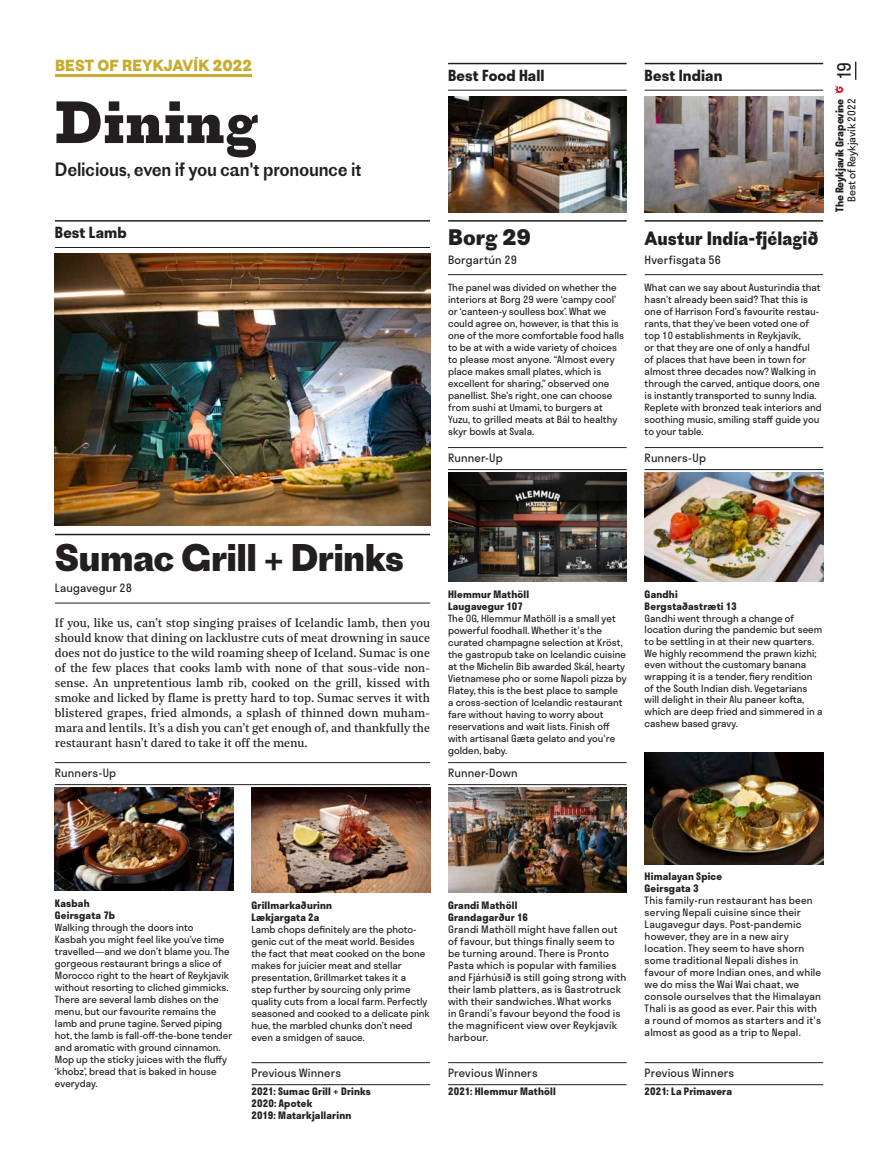
<style>
.page{position:relative;width:887px;height:1173px;background:#fff}
.page>*{position:absolute;margin:0;border:0;box-sizing:border-box;transform-origin:0 0}
.t1{font:700 55.5px "Proto Slab";color:#231f20}
.t2{font:700 36px "Proto Grotesk";letter-spacing:-.02em;color:#231f20}
.t3{font:700 21px "Proto Grotesk";color:#231f20}
.t4{font:18px "Proto Grotesk";letter-spacing:-.02em;color:#231f20;scale:.95 1}
.t5{font:700 18px "Proto Grotesk";color:#231f20;scale:.93 1}
.t6{font:18px "Stratos";color:#231f20}
.t7{font:700 15px "Stratos";letter-spacing:.01em;color:#231f20}
.t8{font:700 15px "Proto Grotesk";letter-spacing:.01em;color:#c8ac30;scale:.95 1}
.t9{font:12px/15px "Noe Text";letter-spacing:-.005em;color:#231f20;text-align:justify}
.t10{font:11.25px "Stratos";letter-spacing:.015em;color:#231f20}
.t11{font:700 10.5px "Stratos";letter-spacing:-.005em;color:#231f20}
.t12{font:10.5px "Stratos";letter-spacing:-.01em;color:#231f20}
.t13{font:10.05px/12px "Stratos";letter-spacing:.015em;color:#231f20}
.t14{font:700 10.05px/12px "Stratos";letter-spacing:.02em;color:#231f20}
.t15{font:9.75px/12px "Stratos";color:#231f20}
</style>
<div class="page">
<svg style="left:855px;top:62px;width:1px;height:18px"></svg>
<svg style="left:834px;top:86px;width:9px;height:8px"></svg>
<hr style="left:55px;top:220px;width:375px;height:2px;background:#231f20">
<hr style="left:55px;top:247px;width:375px;height:1px;background:#231f20">
<hr style="left:55px;top:534px;width:375px;height:1px;background:#231f20">
<hr style="left:55px;top:603px;width:375px;height:1px;background:#231f20">
<hr style="left:55px;top:762px;width:375px;height:1px;background:#231f20">
<hr style="left:55px;top:784px;width:375px;height:1px;background:#231f20">
<img style="left:55px;top:253px;width:375px;height:273px">
<img style="left:55px;top:787px;width:178px;height:104px">
<hr style="left:251px;top:1062px;width:179px;height:1px;background:#231f20">
<hr style="left:251px;top:1084px;width:179px;height:1px;background:#231f20">
<img style="left:251px;top:787px;width:179px;height:105px">
<hr style="left:448px;top:63px;width:178px;height:1px;background:#231f20">
<hr style="left:448px;top:90px;width:178px;height:1px;background:#231f20">
<hr style="left:448px;top:220px;width:178px;height:2px;background:#231f20">
<hr style="left:448px;top:274px;width:178px;height:1px;background:#231f20">
<hr style="left:448px;top:447px;width:178px;height:1px;background:#231f20">
<hr style="left:448px;top:469px;width:178px;height:1px;background:#231f20">
<hr style="left:448px;top:762px;width:178px;height:1px;background:#231f20">
<hr style="left:448px;top:784px;width:178px;height:1px;background:#231f20">
<hr style="left:448px;top:1062px;width:178px;height:1px;background:#231f20">
<hr style="left:448px;top:1084px;width:178px;height:1px;background:#231f20">
<img style="left:448px;top:96px;width:178px;height:117px">
<img style="left:448px;top:472px;width:178px;height:109px">
<img style="left:448px;top:787px;width:178px;height:105px">
<hr style="left:644px;top:63px;width:179px;height:1px;background:#231f20">
<hr style="left:644px;top:90px;width:179px;height:1px;background:#231f20">
<hr style="left:644px;top:220px;width:179px;height:2px;background:#231f20">
<hr style="left:644px;top:274px;width:179px;height:1px;background:#231f20">
<hr style="left:644px;top:447px;width:179px;height:1px;background:#231f20">
<hr style="left:644px;top:469px;width:179px;height:1px;background:#231f20">
<hr style="left:644px;top:1062px;width:179px;height:1px;background:#231f20">
<hr style="left:644px;top:1084px;width:179px;height:1px;background:#231f20">
<img style="left:644px;top:96px;width:179px;height:117px">
<img style="left:644px;top:472px;width:179px;height:109px">
<img style="left:644px;top:752px;width:179px;height:112px">
<hr style="left:55px;top:74px;width:197px;height:3px;background:#c8ac30">
<h3 class="t8" style="left:55px;top:55px;width:209px">BEST OF REYKJAVÍK 2022</h3>
<h1 class="t1" style="left:55px;top:83px;width:205px">Dining</h1>
<h3 class="t4" style="left:55px;top:156px;width:324px">Delicious, even if you can't pronounce it</h3>
<h3 class="t7" style="left:55px;top:221px;width:73px">Best Lamb</h3>
<h3 class="t7" style="left:448px;top:63px;width:98px">Best Food Hall</h3>
<h3 class="t3" style="left:448px;top:222px;width:84px">Borg 29</h3>
<p class="t10" style="left:448px;top:250px;width:70px">Borgartún 29</p>
<p class="t15" style="left:448px;top:281px;width:177px">The panel was divided on whether the interiors at Borg 29 were ‘campy cool’ or ‘canteen-y soulless box’. What we could agree on, however, is that this is one of the more comfortable food halls to be at with a wide variety of choices to please most anyone. “Almost every place makes small plates, which is excellent for sharing,” observed one panellist. She’s right, one can choose from sushi at Umami, to burgers at Yuzu, to grilled meats at Bál to healthy skyr bowls at Svala.</p>
<p class="t10" style="left:448px;top:448px;width:56px">Runner-Up</p>
<h3 class="t7" style="left:644px;top:63px;width:79px">Best Indian</h3>
<h3 class="t5" style="left:644px;top:225px;width:188px">Austur Indía-fjélagið</h3>
<p class="t10" style="left:644px;top:250px;width:78px">Hverfisgata 56</p>
<p class="t15" style="left:644px;top:281px;width:178px">What can we say about Austurindia that hasn’t already been said? That this is one of Harrison Ford’s favourite restau&shy;rants, that they’ve been voted one of top 10 establishments in Reykjavík,<br>or that they are one of only a handful<br>of places that have been in town for almost three decades now? Walking in through the carved, antique doors, one is instantly transported to sunny India.<br>Replete with bronzed teak interiors and soothing music, smiling staff guide you to your table.</p>
<p class="t10" style="left:644px;top:448px;width:63px">Runners-Up</p>
<h3 class="t6" style="left:829px;top:80px;width:20px;rotate:-90deg">19</h3>
<p class="t11" style="left:831px;top:212px;width:115px;rotate:-90deg">The Reykjavík Grapevine</p>
<p class="t12" style="left:843px;top:202px;width:105px;rotate:-90deg">Best of Reykjavík 2022</p>
<h2 class="t2" style="left:55px;top:532px;width:350px">Sumac Grill + Drinks</h2>
<p class="t10" style="left:55px;top:579px;width:79px">Laugavegur 28</p>
<p class="t9" style="left:55px;top:614px;width:376px">If you, like us, can’t stop singing praises of Icelandic lamb, then you should know that dining on lacklustre cuts of meat drowning in sauce does not do justice to the wild roaming sheep of Iceland. Sumac is one of the few places that cooks lamb with none of that sous-vide non&shy;sense. An unpretentious lamb rib, cooked on the grill, kissed with smoke and licked by flame is pretty hard to top. Sumac serves it with blistered grapes, fried almonds, a splash of thinned down muham&shy;mara and lentils. It’s a dish you can’t get enough of, and thankfully the restaurant hasn’t dared to take it off the menu.</p>
<p class="t10" style="left:55px;top:763px;width:63px">Runners-Up</p>
<p class="t14" style="left:448px;top:588px;width:83px">Hlemmur Mathöll<br>Laugavegur 107</p>
<p class="t15" style="left:448px;top:612px;width:180px">The OG, Hlemmur Mathöll is a small yet powerful foodhall. Whether it's the curated champagne selection at Kröst, the gastropub take on Icelandic cuisine at the Michelin Bib awarded Skál, hearty Vietnamese pho or some Napoli pizza by Flatey, this is the best place to sample<br>a cross-section of Icelandic restaurant fare without having to worry about reservations and wait lists. Finish off with artisanal Gæta gelato and you're golden, baby.</p>
<p class="t10" style="left:448px;top:763px;width:71px">Runner-Down</p>
<p class="t14" style="left:644px;top:588px;width:93px">Gandhi<br>Bergstaðastræti 13</p>
<p class="t15" style="left:644px;top:612px;width:179px">Gandhi went through a change of location during the pandemic but seem to be settling in at their new quarters.<br>We highly recommend the prawn kizhi; even without the customary banana wrapping it is a tender, fiery rendition of the South Indian dish. Vegetarians will delight in their Alu paneer kofta, which are deep fried and simmered in a cashew based gravy.</p>
<p class="t14" style="left:55px;top:897px;width:62px">Kasbah<br>Geirsgata 7b</p>
<p class="t15" style="left:55px;top:921px;width:179px">Walking through the doors into<br>Kasbah you might feel like you’ve time travelled—and we don’t blame you. The gorgeous restaurant brings a slice of Morocco right to the heart of Reykjavik without resorting to cliched gimmicks.<br>There are several lamb dishes on the menu, but our favourite remains the lamb and prune tagine. Served piping hot, the lamb is fall-off-the-bone tender and aromatic with ground cinnamon.<br>Mop up the sticky juices with the fluffy ‘khobz’, bread that is baked in house everyday.</p>
<p class="t14" style="left:251px;top:898px;width:82px">Grillmarkaðurinn<br>Lækjargata 2a</p>
<p class="t15" style="left:251px;top:923px;width:180px">Lamb chops definitely are the photo&shy;genic cut of the meat world. Besides the fact that meat cooked on the bone makes for juicier meat and stellar presentation, Grillmarket takes it a<br>step further by sourcing only prime quality cuts from a local farm. Perfectly seasoned and cooked to a delicate pink hue, the marbled chunks don’t need even a smidgen of sauce.</p>
<p class="t10" style="left:251px;top:1063px;width:91px">Previous Winners</p>
<p class="t14" style="left:251px;top:1084px;width:121px">2021: Sumac Grill + Drinks<br>2020: Apotek<br>2019: Matarkjallarinn</p>
<p class="t14" style="left:448px;top:898px;width:81px">Grandi Mathöll<br>Grandagarður 16</p>
<p class="t13" style="left:448px;top:922px;width:180px">Grandi Mathöll might have fallen out of favour, but things finally seem to be turning around. There is Pronto Pasta which is popular with families and Fjárhúsið is still going strong with their lamb platters, as is Gastrotruck with their sandwiches. What works<br>in Grandi’s favour beyond the food is the magnificent view over Reykjavík harbour.</p>
<p class="t10" style="left:448px;top:1063px;width:91px">Previous Winners</p>
<p class="t14" style="left:448px;top:1084px;width:109px">2021: Hlemmur Mathöll</p>
<p class="t14" style="left:644px;top:870px;width:79px">Himalayan Spice<br>Geirsgata 3</p>
<p class="t13" style="left:644px;top:894px;width:178px">This family-run restaurant has been serving Nepali cuisine since their Laugavegur days. Post-pandemic however, they are in a new airy location. They seem to have shorn some traditional Nepali dishes in favour of more Indian ones, and while we do miss the Wai Wai chaat, we console ourselves that the Himalayan Thali is as good as ever. Pair this with a round of momos as starters and it's almost as good as a trip to Nepal.</p>
<p class="t10" style="left:644px;top:1063px;width:91px">Previous Winners</p>
<p class="t14" style="left:644px;top:1084px;width:89px">2021: La Primavera</p>
</div>
